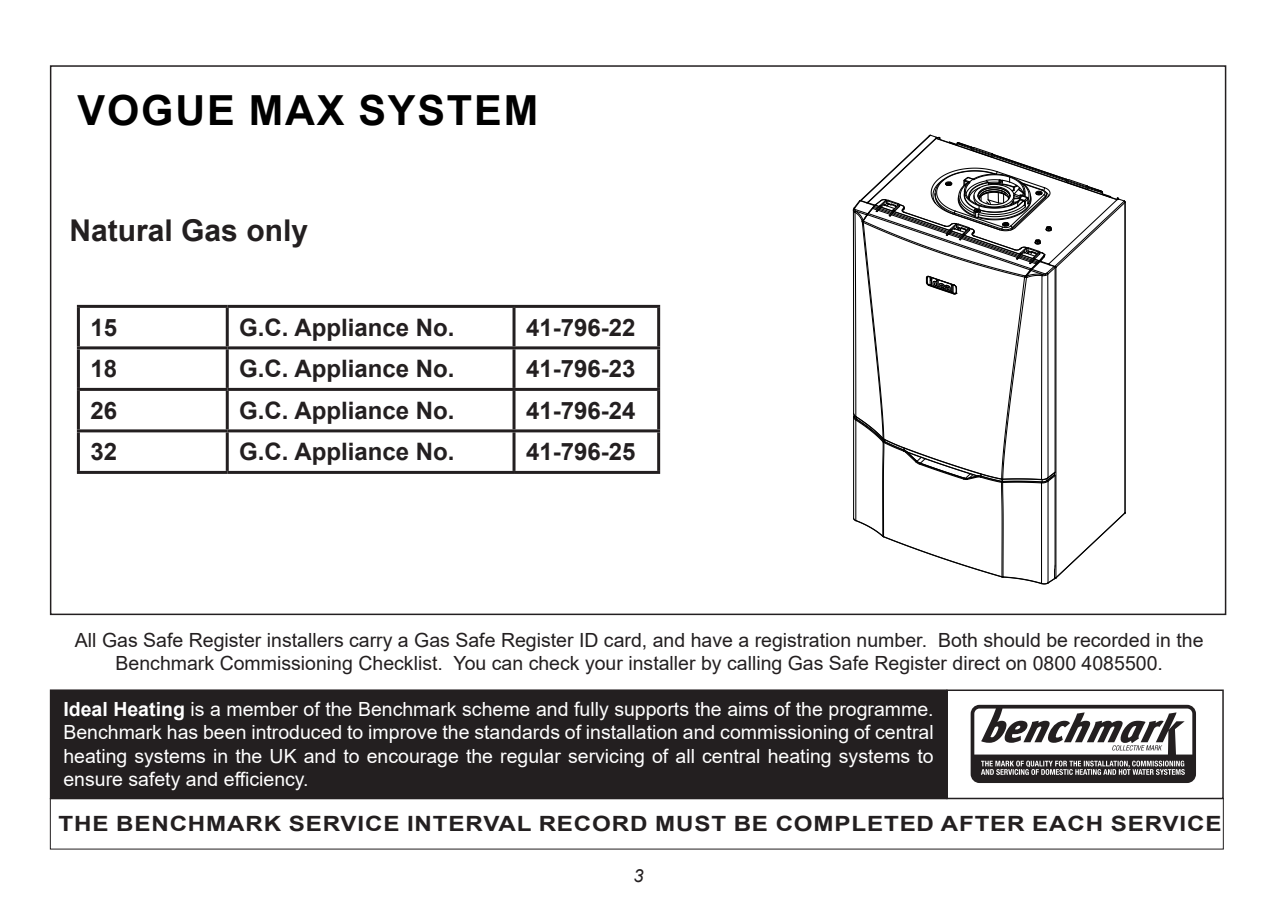
<style>
.page{position:relative;width:1276px;height:910px;background:#fff}
.page>*{position:absolute;margin:0;border:0;box-sizing:border-box;transform-origin:0 0}
.t1{font:700 41.4px "Arial";letter-spacing:.045em;color:#000}
.t2{font:700 30px "Arial";color:#231f20}
.t3{font:700 24px "Arial";color:#231f20}
.t4{font:700 21px "Arial";letter-spacing:.035em;color:#231f20;scale:1.15 1}
.Body_text{font:19.5px/23.4px "Arial";color:#fff;text-align:justify}
.t5{font:19.5px "Arial";color:#231f20}
.t6{font:italic 18px "Arial";color:#231f20}
.s1{font-weight:700}
</style>
<div class="page">
<hr style="left:77px;top:305px;width:150px;height:3px;background:#231f20">
<hr style="left:77px;top:308px;width:3px;height:38px;background:#231f20">
<hr style="left:227px;top:305px;width:287px;height:3px;background:#231f20">
<hr style="left:226px;top:308px;width:3px;height:38px;background:#231f20">
<hr style="left:514px;top:305px;width:146px;height:3px;background:#231f20">
<hr style="left:512px;top:308px;width:3px;height:38px;background:#231f20">
<hr style="left:657px;top:308px;width:3px;height:38px;background:#231f20">
<hr style="left:77px;top:346px;width:150px;height:3px;background:#231f20">
<hr style="left:77px;top:349px;width:3px;height:39px;background:#231f20">
<hr style="left:227px;top:346px;width:287px;height:3px;background:#231f20">
<hr style="left:226px;top:349px;width:3px;height:39px;background:#231f20">
<hr style="left:514px;top:346px;width:146px;height:3px;background:#231f20">
<hr style="left:512px;top:349px;width:3px;height:39px;background:#231f20">
<hr style="left:657px;top:349px;width:3px;height:39px;background:#231f20">
<hr style="left:77px;top:388px;width:150px;height:3px;background:#231f20">
<hr style="left:77px;top:391px;width:3px;height:38px;background:#231f20">
<hr style="left:227px;top:388px;width:287px;height:3px;background:#231f20">
<hr style="left:226px;top:391px;width:3px;height:38px;background:#231f20">
<hr style="left:514px;top:388px;width:146px;height:3px;background:#231f20">
<hr style="left:512px;top:391px;width:3px;height:38px;background:#231f20">
<hr style="left:657px;top:391px;width:3px;height:38px;background:#231f20">
<hr style="left:77px;top:429px;width:150px;height:3px;background:#231f20">
<hr style="left:77px;top:432px;width:3px;height:39px;background:#231f20">
<hr style="left:227px;top:429px;width:287px;height:3px;background:#231f20">
<hr style="left:226px;top:432px;width:3px;height:39px;background:#231f20">
<hr style="left:514px;top:429px;width:146px;height:3px;background:#231f20">
<hr style="left:512px;top:432px;width:3px;height:39px;background:#231f20">
<hr style="left:657px;top:432px;width:3px;height:39px;background:#231f20">
<hr style="left:77px;top:471px;width:150px;height:3px;background:#231f20">
<hr style="left:227px;top:471px;width:287px;height:3px;background:#231f20">
<hr style="left:514px;top:471px;width:146px;height:3px;background:#231f20">
<div style="left:50px;top:689px;width:897px;height:109px;background:#231f20"></div>
<div style="left:50px;top:689px;width:897px;height:110px;border:1px solid #231f20"></div>
<div style="left:946px;top:689px;width:277px;height:110px;border:2px solid #231f20"></div>
<svg style="left:970px;top:704px;width:226px;height:78px"></svg>
<div style="left:50px;top:797px;width:1173px;height:52px;border:1px solid #231f20"></div>
<svg style="left:852px;top:134px;width:274px;height:451px"></svg>
<p class="t1" style="left:78px;top:81px;width:462px">VOGUE MAX SYSTEM</p>
<p class="t2" style="left:70px;top:209px;width:240px">Natural Gas only</p>
<p class="t3" style="left:90px;top:310px;width:28px">15</p>
<p class="t3" style="left:239px;top:310px;width:217px">G.C. Appliance No.</p>
<p class="t3" style="left:526px;top:310px;width:111px">41-796-22</p>
<p class="t3" style="left:90px;top:352px;width:28px">18</p>
<p class="t3" style="left:239px;top:352px;width:217px">G.C. Appliance No.</p>
<p class="t3" style="left:526px;top:352px;width:111px">41-796-23</p>
<p class="t3" style="left:90px;top:393px;width:28px">26</p>
<p class="t3" style="left:239px;top:393px;width:217px">G.C. Appliance No.</p>
<p class="t3" style="left:526px;top:393px;width:111px">41-796-24</p>
<p class="t3" style="left:90px;top:435px;width:28px">32</p>
<p class="t3" style="left:239px;top:435px;width:217px">G.C. Appliance No.</p>
<p class="t3" style="left:526px;top:435px;width:111px">41-796-25</p>
<p class="t5" style="left:75px;top:626px;width:1130px">All Gas Safe Register installers carry a Gas Safe Register ID card, and have a registration number. Both should be recorded in the</p>
<p class="t5" style="left:116px;top:649px;width:1048px">Benchmark Commissioning Checklist. You can check your installer by calling Gas Safe Register direct on 0800 4085500.</p>
<p class="Body_text" style="left:63px;top:696px;width:872px"><span class="s1">Ideal Heating</span> is a member of the Benchmark scheme and fully supports the aims of the programme.<br>Benchmark has been introduced to improve the standards of installation and commissioning of central heating systems in the UK and to encourage the regular servicing of all central heating systems to ensure safety and efficiency.</p>
<p class="t4" style="left:59px;top:808px;width:1012px">THE BENCHMARK SERVICE INTERVAL RECORD MUST BE COMPLETED AFTER EACH SERVICE</p>
<p class="t6" style="left:633px;top:864px;width:12px">3</p>
</div>
